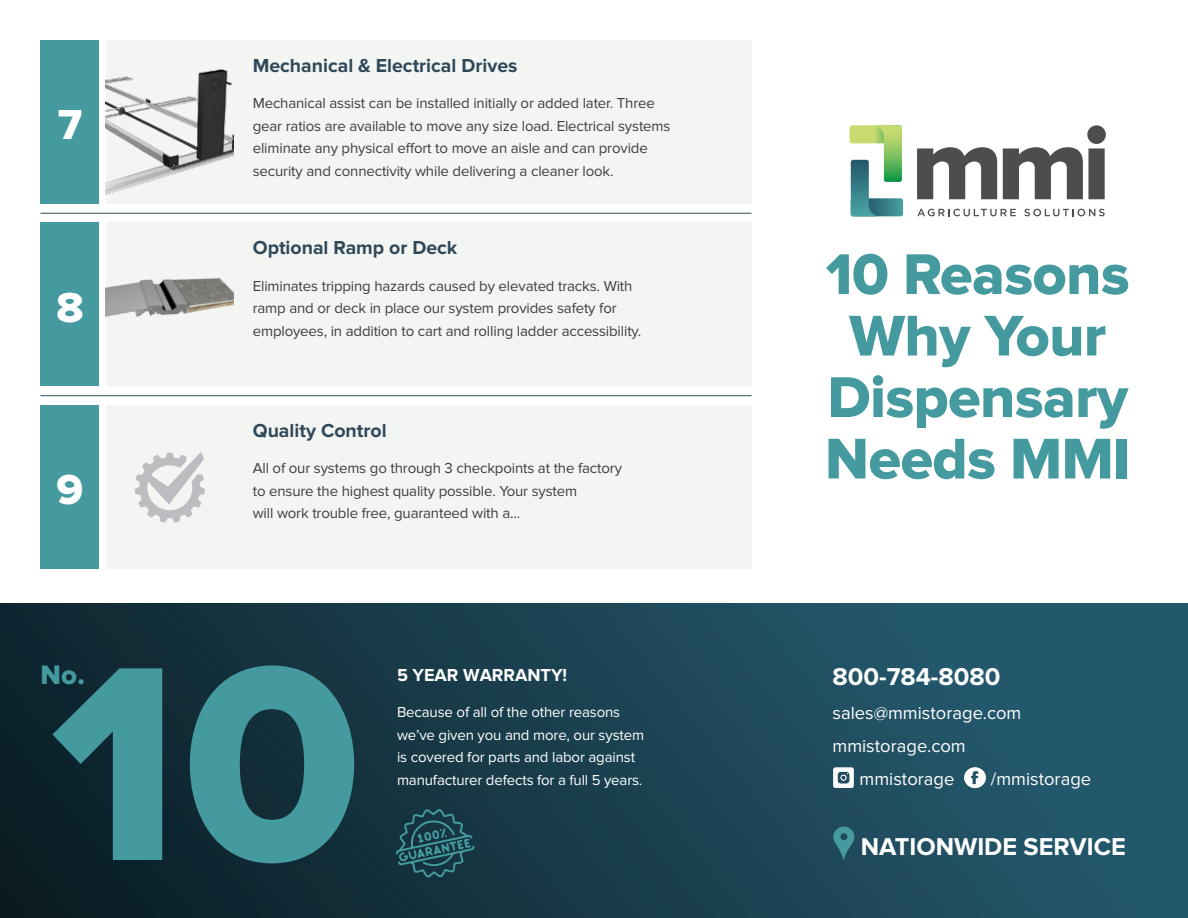
<style>
.page{position:relative;width:1188px;height:918px;background:#fff}
.page>*{position:absolute;margin:0;border:0;box-sizing:border-box;transform-origin:0 0}
.t1{font:59.55px/61.5px "Proxima Nova Extrabld";letter-spacing:-.01em;color:#449a9e;text-align:center}
.t2{font:43.5px "Proxima Nova Extrabld";color:#fff}
.t3{font:27.75px "Proxima Nova Extrabld";color:#449a9e}
.t4{font:700 25.2px "Proxima Nova";color:#fff}
.t5{font:700 19.5px "Proxima Nova";color:#2f4858}
.t6{font:18.3px/33px "Proxima Nova";color:#fff}
.t7{font:700 18px "Proxima Nova";color:#fff}
.t8{font:15px/22.5px "Proxima Nova";letter-spacing:-.01em;color:#3e3e3f}
.t9{font:15px/22.5px "Proxima Nova";letter-spacing:-.01em;color:#fff}
</style>
<div class="page">
<div style="left:0;top:604px;width:1188px;height:314px;background:linear-gradient(to right,#0d2129,#275d73)"></div>
<div style="left:106px;top:223px;width:646px;height:163px;background:#f3f5f3"></div>
<div style="left:106px;top:40px;width:646px;height:164px;background:#f3f5f3"></div>
<div style="left:106px;top:406px;width:646px;height:163px;background:#f3f5f3"></div>
<hr style="left:40px;top:213px;width:712px;height:1px;background:#2f4858">
<hr style="left:40px;top:395px;width:712px;height:1px;background:#2f4858">
<div style="left:40px;top:40px;width:59px;height:164px;background:#449a9e"></div>
<div style="left:40px;top:223px;width:59px;height:163px;background:#449a9e"></div>
<div style="left:40px;top:405px;width:59px;height:163px;background:#449a9e"></div>
<svg style="left:396px;top:809px;width:79px;height:69px"></svg>
<img style="left:106px;top:68px;width:128px;height:127px">
<img style="left:106px;top:277px;width:128px;height:40px">
<svg style="left:135px;top:452px;width:70px;height:71px"></svg>
<svg style="left:833px;top:826px;width:22px;height:34px"></svg>
<img style="left:832px;top:766px;width:23px;height:22px">
<img style="left:964px;top:767px;width:22px;height:22px">
<svg style="left:917px;top:147px;width:80px;height:52px"></svg>
<svg style="left:1003px;top:125px;width:103px;height:74px"></svg>
<svg style="left:850px;top:125px;width:53px;height:91px"></svg>
<svg style="left:917px;top:209px;width:99px;height:7px"></svg>
<svg style="left:1024px;top:209px;width:81px;height:7px"></svg>
<svg style="left:52px;top:665px;width:302px;height:198px;fill:#449a9e"></svg>
<p class="t2" style="left:58px;top:100px;width:26px">7</p>
<p class="t2" style="left:56px;top:282px;width:28px">8</p>
<p class="t2" style="left:57px;top:465px;width:28px">9</p>
<p class="t3" style="left:40px;top:659px;width:46px">No.</p>
<p class="t5" style="left:253px;top:54px;width:266px">Mechanical &amp; Electrical Drives</p>
<p class="t8" style="left:253px;top:92px;width:419px">Mechanical assist can be installed initially or added later. Three gear ratios are available to move any size load. Electrical systems eliminate any physical effort to move an aisle and can provide security and connectivity while delivering a cleaner look.</p>
<p class="t5" style="left:253px;top:237px;width:206px">Optional Ramp or Deck</p>
<p class="t8" style="left:253px;top:275px;width:390px">Eliminates tripping hazards caused by elevated tracks. With ramp and or deck in place our system provides safety for employees, in addition to cart and rolling ladder accessibility.</p>
<p class="t5" style="left:253px;top:419px;width:135px">Quality Control</p>
<p class="t8" style="left:253px;top:457px;width:371px">All of our systems go through 3 checkpoints at the factory to ensure the highest quality possible. Your system<br>will work trouble free, guaranteed with a...</p>
<p class="t7" style="left:397px;top:667px;width:172px">5 YEAR WARRANTY!</p>
<p class="t9" style="left:397px;top:701px;width:249px">Because of all of the other reasons we’ve given you and more, our system is covered for parts and labor against manufacturer defects for a full 5 years.</p>
<p class="t1" style="left:825px;top:245px;width:307px">10 Reasons<br>Why Your<br>Dispensary<br>Needs MMI</p>
<p class="t4" style="left:832px;top:663px;width:169px">800-784-8080</p>
<p class="t6" style="left:832px;top:696px;width:190px">sales@mmistorage.com</p>
<p class="t6" style="left:860px;top:729px;width:108px;text-indent:-27px">mmistorage.com mmistorage</p>
<p class="t6" style="left:991px;top:762px;width:102px">/mmistorage</p>
<p class="t4" style="left:861px;top:832px;width:267px">NATIONWIDE SERVICE</p>
</div>
